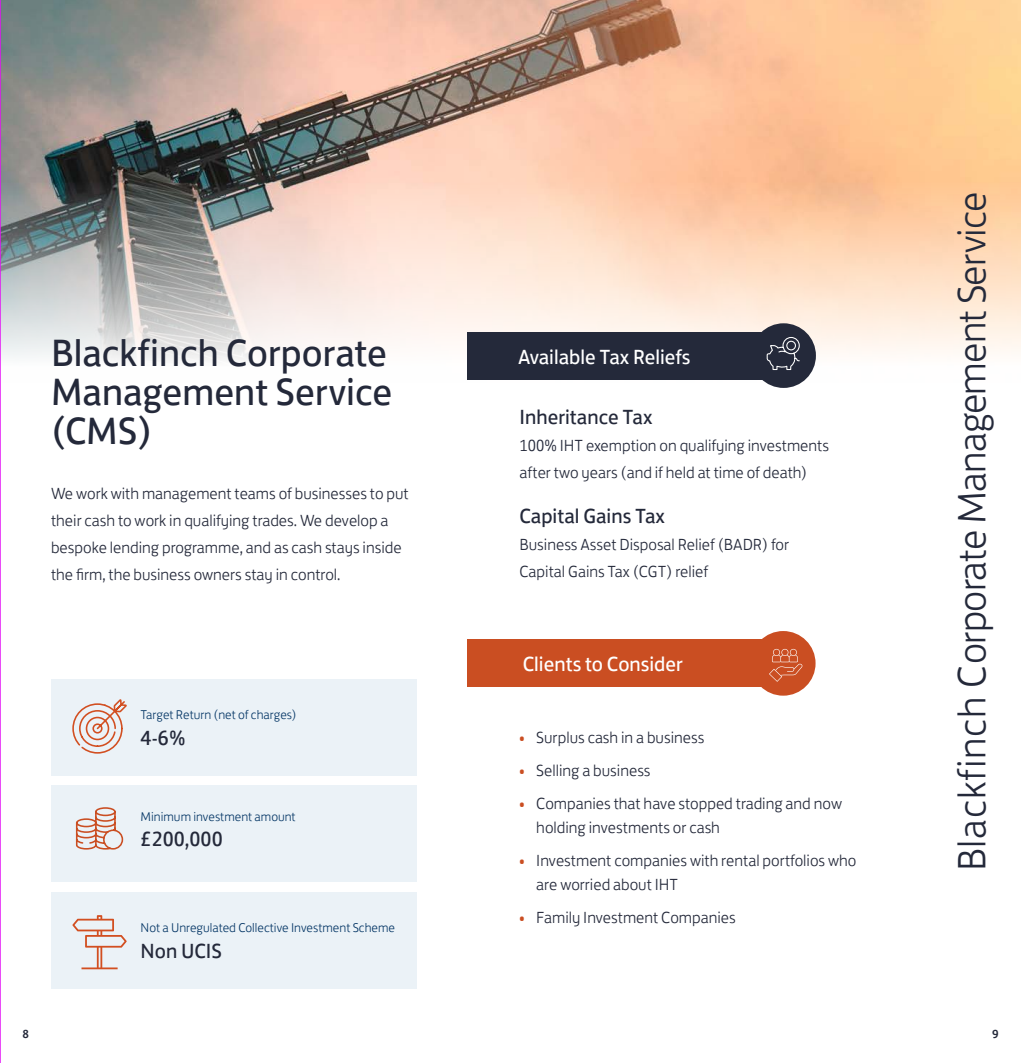
<style>
.page{position:relative;width:1021px;height:1063px;background:#fff}
.page>*{position:absolute;margin:0;border:0;box-sizing:border-box;transform-origin:0 0}
.t1{font:300 40.5px "FS Jack";letter-spacing:-.02em;color:#24293a}
.t2{font:39px/39px "FS Jack";color:#24293a}
.t3{font:21px "FS Jack";color:#24293a}
.t4{font:21px "FS Jack";color:#fff}
.t5{font:300 16.5px/27px "FS Jack";color:#24293a}
.t6{font:300 13.05px "FS Jack";color:#073867}
.t7{font:500 12px "FS Jack";color:#24293a}
.s1{color:#ca4e22}
</style>
<div class="page">
<img style="left:1px;top:0;width:1019px;height:382px">
<div style="left:51px;top:785px;width:366px;height:96px;background:#ebf2f7"></div>
<div style="left:51px;top:679px;width:366px;height:96px;background:#ebf2f7"></div>
<div style="left:468px;top:639px;width:329px;height:48px;background:#ca4e22"></div>
<div style="left:468px;top:332px;width:329px;height:48px;background:#24293a"></div>
<div style="left:72px;top:703px;width:51px;height:50px;border:2px dashed #d24f21;border-radius:50%"></div>
<div style="left:79px;top:710px;width:37px;height:37px;border:2px dashed #d24f21;border-radius:50%"></div>
<svg style="left:85px;top:699px;width:42px;height:42px"></svg>
<div style="left:751px;top:631px;width:64px;height:65px;background:#ca4e22;border-radius:50%"></div>
<svg style="left:769px;top:649px;width:33px;height:33px"></svg>
<div style="left:751px;top:323px;width:65px;height:65px;background:#24293a;border-radius:50%"></div>
<svg style="left:766px;top:337px;width:34px;height:33px"></svg>
<svg style="left:75px;top:807px;width:49px;height:43px"></svg>
<div style="left:51px;top:892px;width:366px;height:96px;background:#ebf2f7"></div>
<svg style="left:72px;top:915px;width:55px;height:54px"></svg>
<hr style="left:0;top:0;width:1px;height:1063px;background:#e311f5">
<p class="t2" style="left:51px;top:330px;width:343px">Blackfinch Corporate<br>Management Service (CMS)</p>
<p class="t4" style="left:518px;top:340px;width:174px">Available Tax Reliefs</p>
<p class="t3" style="left:519px;top:400px;width:134px">Inheritance Tax</p>
<p class="t5" style="left:519px;top:430px;width:311px">100% IHT exemption on qualifying investments after two years (and if held at time of death)</p>
<p class="t3" style="left:519px;top:499px;width:147px">Capital Gains Tax</p>
<p class="t5" style="left:519px;top:529px;width:271px">Business Asset Disposal Relief (BADR) for</p>
<p class="t5" style="left:519px;top:556px;width:190px">Capital Gains Tax (CGT) relief</p>
<p class="t5" style="left:51px;top:479px;width:359px">We work with management teams of businesses to put their cash to work in qualifying trades. We develop a bespoke lending programme, and as cash stays inside the firm, the business owners stay in control.</p>
<p class="t6" style="left:141px;top:704px;width:157px">Target Return (net of charges)</p>
<p class="t3" style="left:141px;top:721px;width:47px">4-6%</p>
<p class="t6" style="left:141px;top:806px;width:157px">Minimum investment amount</p>
<p class="t3" style="left:141px;top:822px;width:84px">£200,000</p>
<p class="t6" style="left:141px;top:917px;width:256px">Not a Unregulated Collective Investment Scheme</p>
<p class="t3" style="left:141px;top:934px;width:83px">Non UCIS</p>
<p class="t4" style="left:523px;top:647px;width:161px">Clients to Consider</p>
<p class="t5" style="left:519px;top:722px;width:186px"><span class="s1">•</span> Surplus cash in a business</p>
<p class="t5" style="left:519px;top:755px;width:133px"><span class="s1">•</span> Selling a business</p>
<p class="t5" style="left:536px;top:790px;width:307px;line-height:24px;text-indent:-17px"><span class="s1">•</span> Companies that have stopped trading and now holding investments or cash</p>
<p class="t5" style="left:536px;top:847px;width:321px;line-height:24px;text-indent:-17px"><span class="s1">•</span> Investment companies with rental portfolios who are worried about IHT</p>
<p class="t5" style="left:519px;top:902px;width:218px"><span class="s1">•</span> Family Investment Companies</p>
<p class="t1" style="left:939px;top:871px;width:681px;rotate:-90deg">Blackfinch Corporate Management Service</p>
<p class="t7" style="left:23px;top:1024px;width:8px">8</p>
<p class="t7" style="left:992px;top:1024px;width:8px">9</p>
</div>
